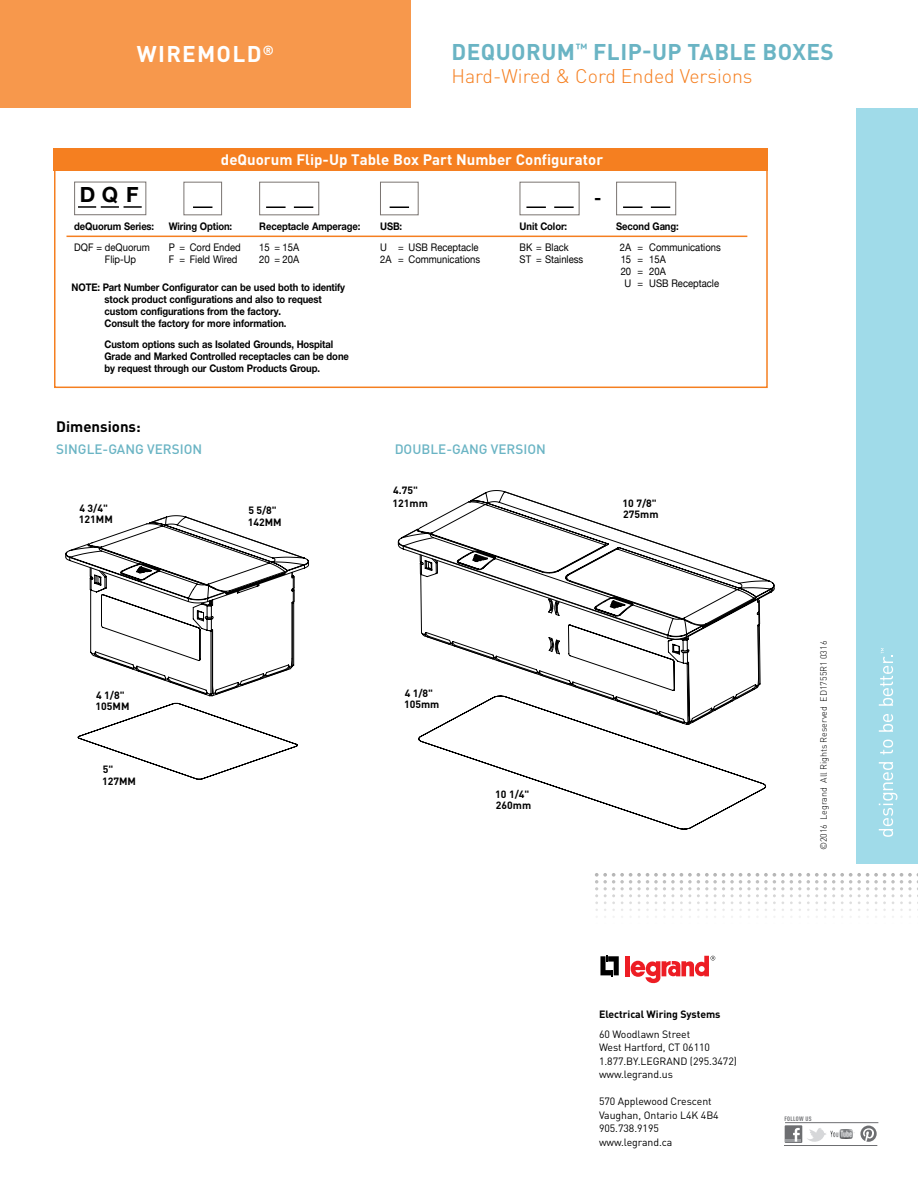
<style>
.page{position:relative;width:918px;height:1188px;background:#fff}
.page>*{position:absolute;margin:0;border:0;box-sizing:border-box;transform-origin:0 0}
.t1{font:700 22.5px "DIN Pro";letter-spacing:.02em;color:#6ab4c4}
.t2{font:700 22.5px "DIN Pro";letter-spacing:.06em;color:#fff}
.t3{font:700 21px "Helvetica Neue";color:#000}
.t4{font:300 19.5px "DIN Pro";color:#f57f20}
.t5{font:700 18px "Helvetica Neue";color:#000}
.t6{font:700 15px "DIN Pro";color:#fff}
.t7{font:700 15px "DIN Pro";color:#000}
.t8{font:500 13.5px "DIN Pro";color:#6ab4c4}
.t9{font:700 10.5px/12px "Helvetica Neue";letter-spacing:-.01em;color:#000;scale:.9 1}
.t10{font:10.5px/13.5px "DIN Pro";letter-spacing:-.005em;color:#000}
.t11{font:10.5px/12px "Helvetica Neue";color:#000;scale:.9 1}
.t12{font:700 10.5px/10.8px "DIN Pro";color:#000}
.t13{font:10.5px/12px "Helvetica Neue";color:#000;scale:.9 1}
.t14{font:300 9px "DIN Pro";letter-spacing:-.005em;color:#000}
.t15{font:700 condensed 6.3px "DINOT";letter-spacing:.05em;color:#6d6e71}
</style>
<div class="page">
<svg style="left:595px;top:873px;width:323px;height:45px"></svg>
<hr style="left:785px;top:1122px;width:93px;height:1px;background:#6d6e71">
<hr style="left:784px;top:1145px;width:93px;height:1px;background:#6d6e71">
<svg style="left:807px;top:1128px;width:19px;height:14px"></svg>
<div style="left:785px;top:1125px;width:17px;height:18px;background:#6d6e71"></div>
<hr style="left:786px;top:1139px;width:15px;height:3px;background:#9b9da0">
<svg style="left:793px;top:1128px;width:7px;height:14px"></svg>
<img style="left:830px;top:1130px;width:23px;height:8px">
<svg style="left:860px;top:1126px;width:17px;height:16px"></svg>
<div style="left:856px;top:108px;width:62px;height:756px;background:#a0dbe9"></div>
<svg style="left:879px;top:762px;width:19px;height:75px"></svg>
<svg style="left:880px;top:740px;width:13px;height:15px"></svg>
<svg style="left:879px;top:714px;width:14px;height:18px"></svg>
<svg style="left:879px;top:648px;width:14px;height:58px"></svg>
<svg style="left:600px;top:955px;width:19px;height:22px"></svg>
<div style="left:625px;top:956px;width:5px;height:20px;background:#ed1d24"></div>
<svg style="left:631px;top:956px;width:84px;height:28px"></svg>
<div style="left:54px;top:154px;width:714px;height:234px;border:2px solid #f57f20"></div>
<div style="left:53px;top:148px;width:715px;height:23px;background:#f57f20"></div>
<div style="left:259px;top:182px;width:60px;height:33px;border:1px solid #7a7471"></div>
<hr style="left:266px;top:206px;width:20px;height:2px;background:#000">
<svg style="left:294px;top:206px;width:19px;height:2px"></svg>
<div style="left:520px;top:182px;width:59px;height:33px;border:1px solid #7a7471"></div>
<hr style="left:526px;top:206px;width:20px;height:2px;background:#000">
<hr style="left:554px;top:206px;width:20px;height:2px;background:#000">
<div style="left:380px;top:182px;width:39px;height:33px;border:1px solid #7a7471"></div>
<svg style="left:390px;top:206px;width:19px;height:2px"></svg>
<div style="left:184px;top:182px;width:38px;height:33px;border:1px solid #7a7471"></div>
<svg style="left:193px;top:206px;width:19px;height:2px"></svg>
<hr style="left:67px;top:236px;width:680px;height:1px;background:#f57f20">
<div style="left:616px;top:182px;width:60px;height:33px;border:1px solid #7a7471"></div>
<hr style="left:623px;top:206px;width:20px;height:2px;background:#000">
<svg style="left:651px;top:206px;width:19px;height:2px"></svg>
<div style="left:74px;top:182px;width:72px;height:33px;border:1px solid #7a7471"></div>
<svg style="left:78px;top:206px;width:64px;height:2px"></svg>
<div style="left:0;top:0;width:411px;height:108px;background:#f7984c"></div>
<svg style="left:416px;top:502px;width:359px;height:184px"></svg>
<svg style="left:416px;top:531px;width:343px;height:165px"></svg>
<svg style="left:418px;top:696px;width:349px;height:134px"></svg>
<svg style="left:145px;top:515px;width:62px;height:9px"></svg>
<svg style="left:65px;top:524px;width:244px;height:173px"></svg>
<svg style="left:78px;top:703px;width:220px;height:77px"></svg>
<h1 class="t2" style="left:137px;top:39px;width:138px">WIREMOLD<sup>®</sup></h1>
<h1 class="t1" style="left:452px;top:37px;width:384px">DEQUORUM<sup>™</sup> FLIP-UP TABLE BOXES</h1>
<h3 class="t4" style="left:451px;top:63px;width:303px">Hard-Wired &amp; Cord Ended Versions</h3>
<h3 class="t6" style="left:221px;top:149px;width:384px">deQuorum Flip-Up Table Box Part Number Configurator</h3>
<h2 class="t3" style="left:80px;top:182px;width:60px">DQF</h2>
<h3 class="t5" style="left:594px;top:186px;width:9px">-</h3>
<p class="t9" style="left:74px;top:220px;width:90px">deQuorum Series:</p>
<p class="t13" style="left:105px;top:241px;width:52px;text-indent:-31px">DQF = deQuorum<br>Flip-Up</p>
<p class="t9" style="left:169px;top:220px;width:72px">Wiring Option:</p>
<p class="t11" style="left:169px;top:242px;width:82px">P = Cord Ended<br>F = Field Wired</p>
<p class="t9" style="left:259px;top:220px;width:114px">Receptacle Amperage:</p>
<p class="t11" style="left:259px;top:242px;width:46px">15 = 15A<br>20 = 20A</p>
<p class="t12" style="left:60px;top:274px;width:37px">4 1/8"<br>105mm</p>
<p class="t9" style="left:105px;top:281px;width:269px;text-indent:-33px">NOTE: Part Number Configurator can be used both to identify stock product configurations and also to request custom configurations from the factory.<br>Consult the factory for more information.</p>
<p class="t9" style="left:105px;top:338px;width:273px">Custom options such as Isolated Grounds, Hospital<br>Grade and Marked Controlled receptacles can be done by request through our Custom Products Group.</p>
<p class="t9" style="left:380px;top:220px;width:26px">USB:</p>
<p class="t11" style="left:380px;top:241px;width:113px">U = USB Receptacle<br>2A = Communications</p>
<p class="t9" style="left:520px;top:220px;width:54px">Unit Color:</p>
<p class="t11" style="left:520px;top:241px;width:72px">BK = Black<br>ST = Stainless</p>
<p class="t9" style="left:616px;top:220px;width:71px">Second Gang:</p>
<p class="t11" style="left:620px;top:241px;width:114px">2A = Communications</p>
<p class="t11" style="left:621px;top:253px;width:52px">15 = 15A</p>
<p class="t11" style="left:621px;top:265px;width:52px">20 = 20A</p>
<p class="t11" style="left:624px;top:277px;width:107px">U = USB Receptacle</p>
<h3 class="t7" style="left:56px;top:417px;width:86px">Dimensions:</h3>
<p class="t8" style="left:56px;top:440px;width:147px">SINGLE-GANG VERSION</p>
<p class="t8" style="left:395px;top:440px;width:153px">DOUBLE-GANG VERSION</p>
<p class="t12" style="left:79px;top:503px;width:35px">4 3/4"<br>121MM</p>
<p class="t12" style="left:248px;top:505px;width:35px">5 5/8"<br>142MM</p>
<p class="t12" style="left:393px;top:484px;width:37px;line-height:12.1px">4.75"<br>121mm</p>
<p class="t12" style="left:623px;top:498px;width:37px">10 7/8"<br>275mm</p>
<p class="t12" style="left:96px;top:689px;width:35px">4 1/8"<br>105MM</p>
<p class="t12" style="left:102px;top:763px;width:35px;line-height:12.5px">5"<br>127MM</p>
<p class="t12" style="left:404px;top:687px;width:37px">4 1/8"<br>105mm</p>
<p class="t12" style="left:495px;top:789px;width:37px">10 1/4"<br>260mm</p>
<p class="t14" style="left:818px;top:850px;width:211px;rotate:-90deg">©2016 Legrand All Rights Reserved ED1755R1 0316</p>
<p class="t12" style="left:599px;top:1008px;width:123px">Electrical Wiring Systems</p>
<p class="t10" style="left:599px;top:1027px;width:139px">60 Woodlawn Street<br>West Hartford, CT 06110<br>1.877.BY.LEGRAND (295.3472) www.legrand.us</p>
<p class="t10" style="left:599px;top:1094px;width:121px">570 Applewood Crescent<br>Vaughan, Ontario L4K 4B4<br>905.738.9195 www.legrand.ca</p>
<p class="t15" style="left:785px;top:1115px;width:29px">FOLLOW US</p>
</div>
